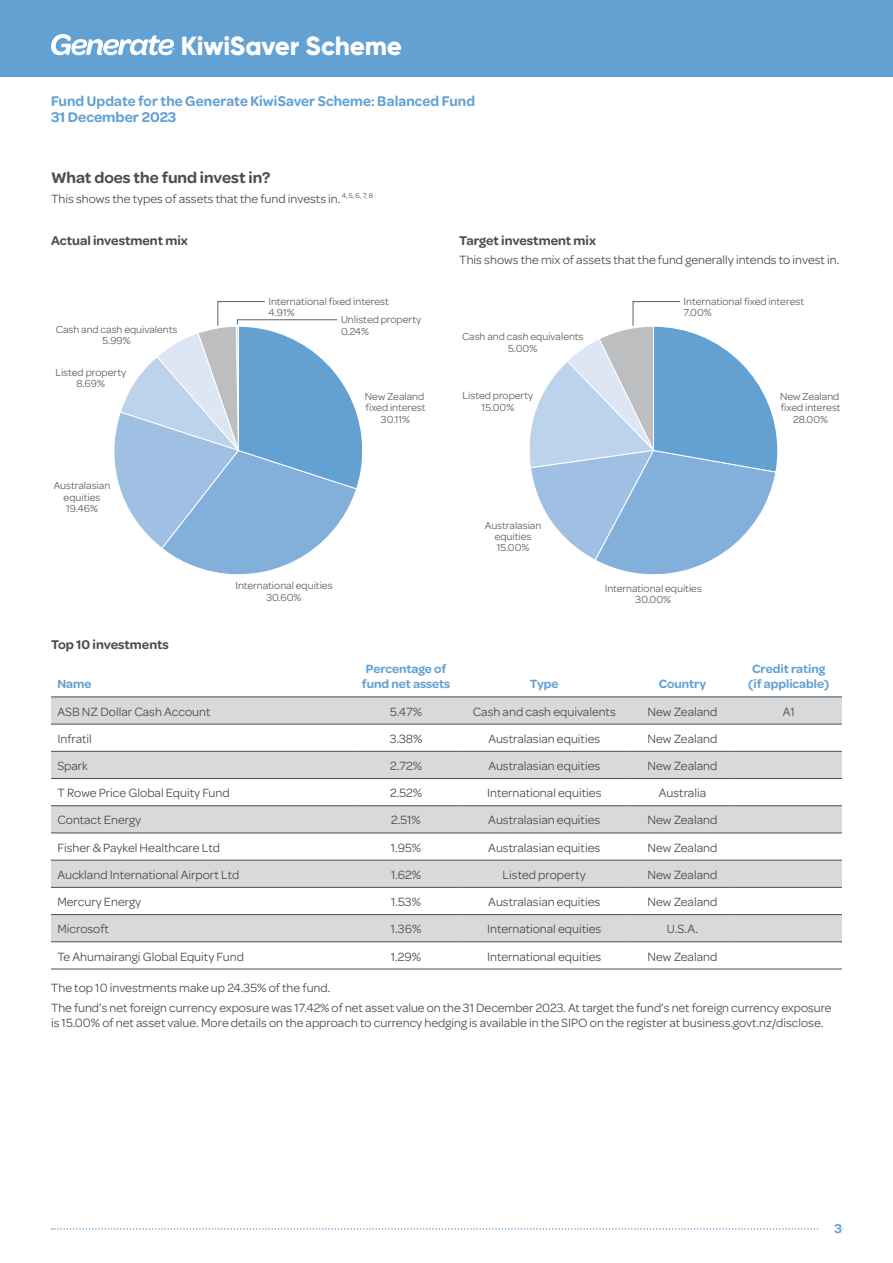
<style>
.page{position:relative;width:893px;height:1263px;background:#fff}
.page>*{position:absolute;margin:0;border:0;box-sizing:border-box;transform-origin:0 0}
.t1{font:800 26.25px "Gilroy";letter-spacing:-.01em;color:#fff}
.t2{font:600 16.5px "Omnes";color:#4d4d4f}
.t3{font:600 15px/16.5px "Omnes";letter-spacing:.01em;color:#63a1d3;scale:.96 1}
.t4{font:600 13.5px "Omnes";color:#4d4d4f}
.t5{font:600 13.5px "Omnes";color:#63a1d3}
.t6{font:12.75px/19.2px "Omnes";color:#4d4d4f}
.t7{font:600 12.75px/15px "Omnes";color:#63a1d3;text-align:center}
.t8{font:10.8px/11.6px "Omnes";color:#5f6062;text-align:center}
</style>
<div class="page">
<svg style="left:52px;top:1228px;width:767px;height:2px"></svg>
<div style="left:0;top:0;width:893px;height:76px;background:#63a1d3"></div>
<svg style="left:51px;top:34px;width:123px;height:21px"></svg>
<svg style="left:114px;top:301px;width:249px;height:274px"></svg>
<svg style="left:529px;top:301px;width:249px;height:274px"></svg>
<svg style="left:51px;top:698px;width:791px;height:243px;fill:#d7d9da"></svg>
<hr style="left:51px;top:697px;width:302px;height:1px;background:#4d4d4f">
<hr style="left:353px;top:697px;width:106px;height:1px;background:#4d4d4f">
<hr style="left:459px;top:697px;width:170px;height:1px;background:#4d4d4f">
<hr style="left:629px;top:697px;width:107px;height:1px;background:#4d4d4f">
<hr style="left:736px;top:697px;width:106px;height:1px;background:#4d4d4f">
<hr style="left:51px;top:724px;width:302px;height:1px;background:#4d4d4f">
<hr style="left:353px;top:724px;width:106px;height:1px;background:#4d4d4f">
<hr style="left:459px;top:724px;width:170px;height:1px;background:#4d4d4f">
<hr style="left:629px;top:724px;width:107px;height:1px;background:#4d4d4f">
<hr style="left:736px;top:724px;width:106px;height:1px;background:#4d4d4f">
<hr style="left:51px;top:751px;width:302px;height:1px;background:#4d4d4f">
<hr style="left:353px;top:751px;width:106px;height:1px;background:#4d4d4f">
<hr style="left:459px;top:751px;width:170px;height:1px;background:#4d4d4f">
<hr style="left:629px;top:751px;width:107px;height:1px;background:#4d4d4f">
<hr style="left:736px;top:751px;width:106px;height:1px;background:#4d4d4f">
<hr style="left:51px;top:778px;width:302px;height:1px;background:#4d4d4f">
<hr style="left:353px;top:778px;width:106px;height:1px;background:#4d4d4f">
<hr style="left:459px;top:778px;width:170px;height:1px;background:#4d4d4f">
<hr style="left:629px;top:778px;width:107px;height:1px;background:#4d4d4f">
<hr style="left:736px;top:778px;width:106px;height:1px;background:#4d4d4f">
<hr style="left:51px;top:805px;width:302px;height:1px;background:#4d4d4f">
<hr style="left:353px;top:805px;width:106px;height:1px;background:#4d4d4f">
<hr style="left:459px;top:805px;width:170px;height:1px;background:#4d4d4f">
<hr style="left:629px;top:805px;width:107px;height:1px;background:#4d4d4f">
<hr style="left:736px;top:805px;width:106px;height:1px;background:#4d4d4f">
<hr style="left:51px;top:833px;width:302px;height:1px;background:#4d4d4f">
<hr style="left:353px;top:833px;width:106px;height:1px;background:#4d4d4f">
<hr style="left:459px;top:833px;width:170px;height:1px;background:#4d4d4f">
<hr style="left:629px;top:833px;width:107px;height:1px;background:#4d4d4f">
<hr style="left:736px;top:833px;width:106px;height:1px;background:#4d4d4f">
<hr style="left:51px;top:860px;width:302px;height:1px;background:#4d4d4f">
<hr style="left:353px;top:860px;width:106px;height:1px;background:#4d4d4f">
<hr style="left:459px;top:860px;width:170px;height:1px;background:#4d4d4f">
<hr style="left:629px;top:860px;width:107px;height:1px;background:#4d4d4f">
<hr style="left:736px;top:860px;width:106px;height:1px;background:#4d4d4f">
<hr style="left:51px;top:887px;width:302px;height:1px;background:#4d4d4f">
<hr style="left:353px;top:887px;width:106px;height:1px;background:#4d4d4f">
<hr style="left:459px;top:887px;width:170px;height:1px;background:#4d4d4f">
<hr style="left:629px;top:887px;width:107px;height:1px;background:#4d4d4f">
<hr style="left:736px;top:887px;width:106px;height:1px;background:#4d4d4f">
<hr style="left:51px;top:914px;width:302px;height:1px;background:#4d4d4f">
<hr style="left:353px;top:914px;width:106px;height:1px;background:#4d4d4f">
<hr style="left:459px;top:914px;width:170px;height:1px;background:#4d4d4f">
<hr style="left:629px;top:914px;width:107px;height:1px;background:#4d4d4f">
<hr style="left:736px;top:914px;width:106px;height:1px;background:#4d4d4f">
<hr style="left:51px;top:941px;width:302px;height:1px;background:#4d4d4f">
<hr style="left:353px;top:941px;width:106px;height:1px;background:#4d4d4f">
<hr style="left:459px;top:941px;width:170px;height:1px;background:#4d4d4f">
<hr style="left:629px;top:941px;width:107px;height:1px;background:#4d4d4f">
<hr style="left:736px;top:941px;width:106px;height:1px;background:#4d4d4f">
<hr style="left:51px;top:969px;width:302px;height:1px;background:#4d4d4f">
<hr style="left:353px;top:969px;width:106px;height:1px;background:#4d4d4f">
<hr style="left:459px;top:969px;width:170px;height:1px;background:#4d4d4f">
<hr style="left:629px;top:969px;width:107px;height:1px;background:#4d4d4f">
<hr style="left:736px;top:969px;width:106px;height:1px;background:#4d4d4f">
<h1 class="t1" style="left:181px;top:29px;width:223px">KiwiSaver Scheme</h1>
<p class="t3" style="left:51px;top:92px;width:443px">Fund Update for the Generate KiwiSaver Scheme: Balanced Fund<br>31 December 2023</p>
<p class="t2" style="left:51px;top:168px;width:221px">What does the fund invest in?</p>
<p class="t6" style="left:51px;top:189px;width:323px">This shows the types of assets that the fund invests in. <sup>4,</sup> <sup>5,</sup> <sup>6,</sup> <sup>7,</sup> <sup>8</sup></p>
<p class="t4" style="left:51px;top:232px;width:138px">Actual investment mix</p>
<p class="t4" style="left:459px;top:232px;width:138px">Target investment mix</p>
<p class="t6" style="left:459px;top:250px;width:382px">This shows the mix of assets that the fund generally intends to invest in.</p>
<p class="t8" style="left:56px;top:323px;width:123px">Cash and cash equivalents<br>5.99%</p>
<p class="t8" style="left:55px;top:366px;width:72px">Listed property<br>8.69%</p>
<p class="t8" style="left:54px;top:480px;width:58px">Australasian equities<br>19.46%</p>
<p class="t4" style="left:51px;top:636px;width:119px">Top 10 investments</p>
<p class="t7" style="left:57px;top:677px;width:36px">Name</p>
<p class="t8" style="left:268px;top:296px;width:122px;text-align:left">International fixed interest<br>4.91%</p>
<p class="t8" style="left:341px;top:314px;width:82px;text-align:left">Unlisted property<br>0.24%</p>
<p class="t8" style="left:365px;top:391px;width:62px">New Zealand fixed interest<br>30.11%</p>
<p class="t8" style="left:462px;top:331px;width:123px">Cash and cash equivalents<br>5.00%</p>
<p class="t8" style="left:463px;top:390px;width:72px">Listed property<br>15.00%</p>
<p class="t8" style="left:684px;top:296px;width:122px;text-align:left">International fixed interest<br>7.00%</p>
<p class="t8" style="left:780px;top:391px;width:62px">New Zealand fixed interest<br>28.00%</p>
<p class="t8" style="left:235px;top:580px;width:99px">International equities<br>30.60%</p>
<p class="t7" style="left:362px;top:662px;width:90px">Percentage of fund net assets</p>
<p class="t8" style="left:485px;top:519px;width:58px">Australasian equities<br>15.00%</p>
<p class="t8" style="left:605px;top:582px;width:99px">International equities<br>30.00%</p>
<p class="t7" style="left:530px;top:677px;width:30px">Type</p>
<p class="t7" style="left:659px;top:677px;width:49px">Country</p>
<p class="t7" style="left:748px;top:662px;width:82px">Credit rating (if applicable)</p>
<p class="t6" style="left:57px;top:702px;width:155px">ASB NZ Dollar Cash Account</p>
<p class="t6" style="left:390px;top:702px;width:33px">5.47%</p>
<p class="t6" style="left:473px;top:702px;width:145px">Cash and cash equivalents</p>
<p class="t6" style="left:648px;top:702px;width:71px">New Zealand</p>
<p class="t6" style="left:783px;top:702px;width:14px">A1</p>
<p class="t6" style="left:57px;top:729px;width:36px">Infratil</p>
<p class="t6" style="left:390px;top:729px;width:34px">3.38%</p>
<p class="t6" style="left:488px;top:729px;width:113px">Australasian equities</p>
<p class="t6" style="left:648px;top:729px;width:71px">New Zealand</p>
<p class="t6" style="left:57px;top:756px;width:32px">Spark</p>
<p class="t6" style="left:390px;top:756px;width:33px">2.72%</p>
<p class="t6" style="left:488px;top:756px;width:113px">Australasian equities</p>
<p class="t6" style="left:648px;top:756px;width:71px">New Zealand</p>
<p class="t6" style="left:57px;top:783px;width:174px">T Rowe Price Global Equity Fund</p>
<p class="t6" style="left:390px;top:783px;width:33px">2.52%</p>
<p class="t6" style="left:487px;top:783px;width:116px">International equities</p>
<p class="t6" style="left:659px;top:783px;width:49px">Australia</p>
<p class="t6" style="left:57px;top:811px;width:85px">Contact Energy</p>
<p class="t6" style="left:391px;top:811px;width:31px">2.51%</p>
<p class="t6" style="left:488px;top:811px;width:113px">Australasian equities</p>
<p class="t6" style="left:647px;top:811px;width:71px">New Zealand</p>
<p class="t6" style="left:57px;top:838px;width:164px">Fisher &amp; Paykel Healthcare Ltd</p>
<p class="t6" style="left:391px;top:838px;width:32px">1.95%</p>
<p class="t6" style="left:488px;top:838px;width:113px">Australasian equities</p>
<p class="t6" style="left:647px;top:838px;width:71px">New Zealand</p>
<p class="t6" style="left:57px;top:865px;width:183px">Auckland International Airport Ltd</p>
<p class="t6" style="left:391px;top:865px;width:32px">1.62%</p>
<p class="t6" style="left:503px;top:865px;width:85px">Listed property</p>
<p class="t6" style="left:647px;top:865px;width:71px">New Zealand</p>
<p class="t6" style="left:57px;top:892px;width:85px">Mercury Energy</p>
<p class="t6" style="left:391px;top:892px;width:31px">1.53%</p>
<p class="t6" style="left:488px;top:892px;width:113px">Australasian equities</p>
<p class="t6" style="left:647px;top:892px;width:71px">New Zealand</p>
<p class="t6" style="left:57px;top:919px;width:53px">Microsoft</p>
<p class="t6" style="left:391px;top:919px;width:32px">1.36%</p>
<p class="t6" style="left:487px;top:919px;width:116px">International equities</p>
<p class="t6" style="left:667px;top:919px;width:33px">U.S.A.</p>
<p class="t6" style="left:57px;top:947px;width:188px">Te Ahumairangi Global Equity Fund</p>
<p class="t6" style="left:391px;top:947px;width:32px">1.29%</p>
<p class="t6" style="left:487px;top:947px;width:116px">International equities</p>
<p class="t6" style="left:647px;top:947px;width:71px">New Zealand</p>
<p class="t6" style="left:51px;top:979px;width:782px">The top 10 investments make up 24.35% of the fund.<br>The fund’s net foreign currency exposure was 17.42% of net asset value on the 31 December 2023. At target the fund’s net foreign currency exposure</p>
<p class="t6" style="left:51px;top:1013px;width:774px">is 15.00% of net asset value. More details on the approach to currency hedging is available in the SIPO on the register at business.govt.nz/disclose.</p>
<p class="t5" style="left:834px;top:1221px;width:9px">3</p>
</div>
